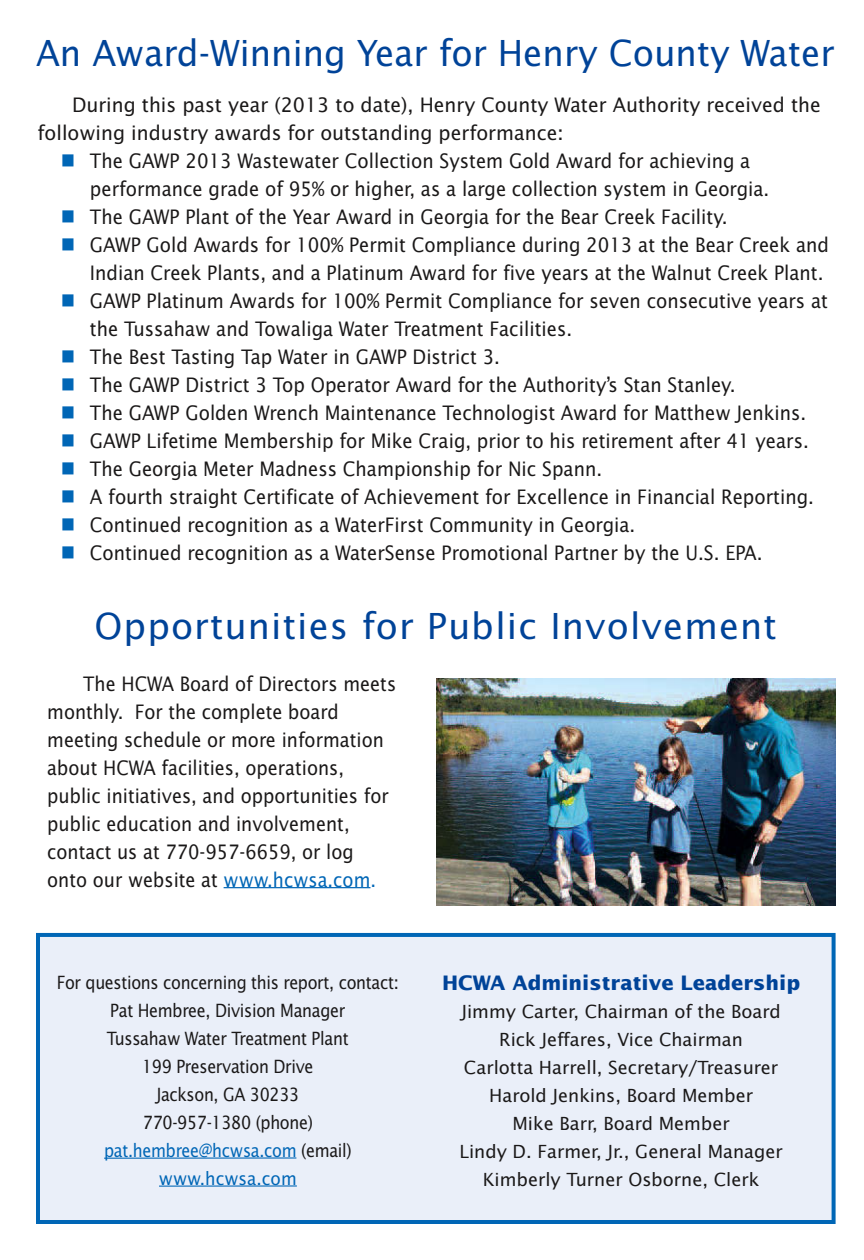
<style>
.page{position:relative;width:864px;height:1260px;background:#fff}
.page>*{position:absolute;margin:0;border:0;box-sizing:border-box;transform-origin:0 0}
.t1{font:36px "Lucida Sans";letter-spacing:.015em;color:#004398;scale:.96 1}
.t2{font:36px "Lucida Sans";letter-spacing:.015em;color:#004398}
.t3{font:20px/28px "Lucida Sans";color:#1a1818;scale:.92 1}
.t4{font:20px/28px "Lucida Sans";color:#1a1818;scale:.9 1}
.t5{font:20px/28px "Lucida Sans";color:#1a1818;scale:.96 1}
.t6{font:700 20px "Lucida Sans";color:#004398}
.t7{font:18.2px/28px "Lucida Sans";color:#1a1818;text-align:center}
.t8{font:18.2px/28px "Lucida Sans";letter-spacing:-.02em;color:#1a1818;text-align:center;scale:.88 1}
.s1{font-size:40px;color:#0066b6}
.s2{color:#0066b6}
</style>
<div class="page">
<hr style="left:224px;top:887px;width:146px;height:1px;background:#0066b6">
<div style="left:40px;top:937px;width:792px;height:283px;background:#eaeff9"></div>
<div style="left:36px;top:933px;width:800px;height:291px;border:4px solid #0066b6"></div>
<hr style="left:104px;top:1157px;width:192px;height:2px;background:#0066b6">
<hr style="left:159px;top:1185px;width:138px;height:2px;background:#0066b6">
<img style="left:436px;top:678px;width:399px;height:228px">
<h1 class="t1" style="left:36px;top:38px;width:833px">An Award-Winning Year for Henry County Water</h1>
<p class="t5" style="left:38px;top:92px;width:818px;text-indent:34px">During this past year (2013 to date), Henry County Water Authority received the following industry awards for outstanding performance:</p>
<p class="t3" style="left:90px;top:148px;width:740px;text-indent:-33px"><span class="s1">•</span> The GAWP 2013 Wastewater Collection System Gold Award for achieving a performance grade of 95% or higher, as a large collection system in Georgia.</p>
<p class="t3" style="left:56px;top:204px;width:731px"><span class="s1">•</span> The GAWP Plant of the Year Award in Georgia for the Bear Creek Facility.</p>
<p class="t3" style="left:56px;top:232px;width:841px;text-align:right"><span class="s1">•</span> GAWP Gold Awards for 100% Permit Compliance during 2013 at the Bear Creek and<br>Indian Creek Plants, and a Platinum Award for five years at the Walnut Creek Plant.</p>
<p class="t3" style="left:90px;top:288px;width:804px;text-indent:-33px"><span class="s1">•</span> GAWP Platinum Awards for 100% Permit Compliance for seven consecutive years at the Tussahaw and Towaliga Water Treatment Facilities.</p>
<p class="t3" style="left:56px;top:344px;width:484px"><span class="s1">•</span> The Best Tasting Tap Water in GAWP District 3.</p>
<p class="t3" style="left:56px;top:372px;width:740px"><span class="s1">•</span> The GAWP District 3 Top Operator Award for the Authority’s Stan Stanley.</p>
<p class="t3" style="left:56px;top:400px;width:816px"><span class="s1">•</span> The GAWP Golden Wrench Maintenance Technologist Award for Matthew Jenkins.</p>
<p class="t3" style="left:56px;top:428px;width:819px"><span class="s1">•</span> GAWP Lifetime Membership for Mike Craig, prior to his retirement after 41 years.</p>
<p class="t3" style="left:56px;top:456px;width:595px"><span class="s1">•</span> The Georgia Meter Madness Championship for Nic Spann.</p>
<p class="t3" style="left:56px;top:484px;width:825px"><span class="s1">•</span> A fourth straight Certificate of Achievement for Excellence in Financial Reporting.</p>
<p class="t3" style="left:56px;top:512px;width:631px"><span class="s1">•</span> Continued recognition as a WaterFirst Community in Georgia.</p>
<p class="t3" style="left:56px;top:540px;width:769px"><span class="s1">•</span> Continued recognition as a WaterSense Promotional Partner by the U.S. EPA.</p>
<h1 class="t2" style="left:95px;top:611px;width:684px">Opportunities for Public Involvement</h1>
<p class="t4" style="left:47px;top:671px;width:389px;text-indent:36px">The HCWA Board of Directors meets monthly. For the complete board meeting schedule or more information about HCWA facilities, operations, public initiatives, and opportunities for public education and involvement, contact us at 770-957-6659, or log onto our website at <span class="s2">www.hcwsa.com.</span></p>
<p class="t8" style="left:57px;top:970px;width:390px">For questions concerning this report, contact:<br>Pat Hembree, Division Manager<br>Tussahaw Water Treatment Plant<br>199 Preservation Drive<br>Jackson, GA 30233<br>770-957-1380 (phone) <span class="s2">pat.hembree@hcwsa.com</span> (email) <span class="s2">www.hcwsa.com</span></p>
<p class="t6" style="left:442px;top:975px;width:360px">HCWA Administrative Leadership</p>
<p class="t7" style="left:460px;top:999px;width:325px">Jimmy Carter, Chairman of the Board<br>Rick Jeffares, Vice Chairman<br>Carlotta Harrell, Secretary/Treasurer<br>Harold Jenkins, Board Member<br>Mike Barr, Board Member<br>Lindy D. Farmer, Jr., General Manager<br>Kimberly Turner Osborne, Clerk</p>
</div>
